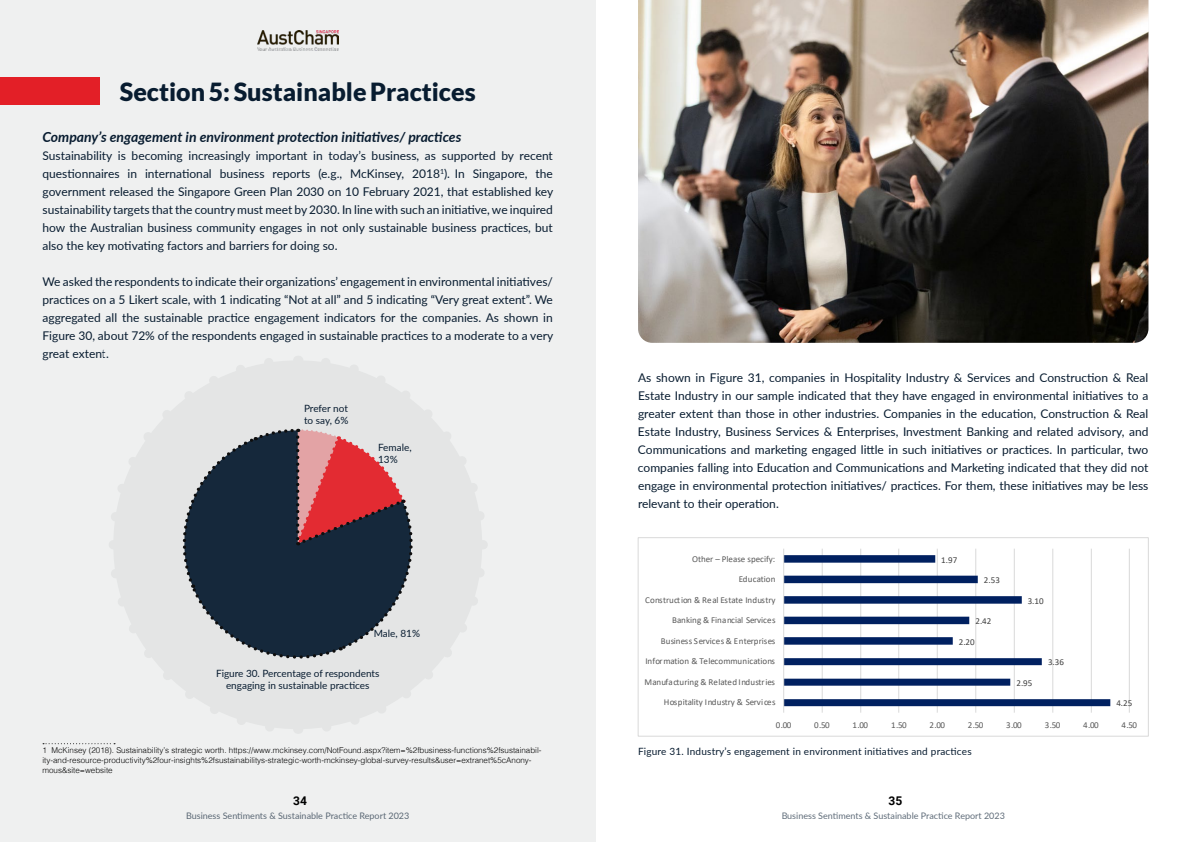
<style>
.page{position:relative;width:1191px;height:842px;background:#fff}
.page>*{position:absolute;margin:0;border:0;box-sizing:border-box;transform-origin:0 0}
.t1{font:900 25px "Lato";color:#081c30}
.t2{font:italic 700 14px "Lato";color:#081c30}
.t3{font:12px/18px "Lato";color:#081c30;text-align:justify}
.t4{font:700 12px "Roboto";color:#000}
.t5{font:10px/12px "Lato";color:#081c30}
.t6{font:10px "Lato";letter-spacing:.02em;color:#081c30}
.t7{font:9px "Calibri";color:#595959}
.t8{font:9px "Lato";color:#081c30}
.t9{font:9px "Calibri";color:#404040}
.t10{font:300 8px/9.6px "Helvetica";color:#000}
</style>
<div class="page">
<div style="left:0;top:0;width:595px;height:842px;background:#eceded"></div>
<img style="left:257px;top:30px;width:81px;height:21px">
<svg style="left:43px;top:743px;width:72px;height:1px"></svg>
<div style="left:0;top:78px;width:99px;height:27px;background:#e31f27"></div>
<hr style="left:822px;top:549px;width:1px;height:164px;background:#d9d9d9">
<hr style="left:860px;top:549px;width:1px;height:164px;background:#d9d9d9">
<hr style="left:898px;top:549px;width:1px;height:164px;background:#d9d9d9">
<hr style="left:937px;top:549px;width:1px;height:164px;background:#d9d9d9">
<hr style="left:975px;top:549px;width:1px;height:164px;background:#d9d9d9">
<hr style="left:1014px;top:549px;width:1px;height:164px;background:#d9d9d9">
<hr style="left:1052px;top:549px;width:1px;height:164px;background:#d9d9d9">
<hr style="left:1091px;top:549px;width:1px;height:164px;background:#d9d9d9">
<hr style="left:1129px;top:549px;width:1px;height:164px;background:#d9d9d9">
<svg style="left:784px;top:555px;width:326px;height:151px"></svg>
<hr style="left:783px;top:549px;width:1px;height:164px;background:#d9d9d9">
<div style="left:638px;top:537px;width:510px;height:199px;border:1px solid #d9d9d9"></div>
<img style="left:638px;top:0;width:510px;height:343px">
<svg style="left:182px;top:428px;width:231px;height:231px"></svg>
<h1 class="t1" style="left:120px;top:77px;width:357px">Section 5: Sustainable Practices</h1>
<p class="t2" style="left:43px;top:126px;width:420px">Company’s engagement in environment protection initiatives/ practices</p>
<p class="t3" style="left:42px;top:146px;width:512px">Sustainability is becoming increasingly important in today’s business, as supported by recent questionnaires in international business reports (e.g., McKinsey, 2018<sup>1</sup>). In Singapore, the government released the Singapore Green Plan 2030 on 10 February 2021, that established key sustainability targets that the country must meet by 2030. In line with such an initiative, we inquired how the Australian business community engages in not only sustainable business practices, but also the key motivating factors and barriers for doing so.</p>
<p class="t3" style="left:42px;top:272px;width:512px">We asked the respondents to indicate their organizations’ engagement in environmental initiatives/ practices on a 5 Likert scale, with 1 indicating “Not at all” and 5 indicating “Very great extent”. We aggregated all the sustainable practice engagement indicators for the companies. As shown in Figure 30, about 72% of the respondents engaged in sustainable practices to a moderate to a very great extent.</p>
<p class="t5" style="left:304px;top:402px;width:46px">Prefer not to say, 6%</p>
<p class="t5" style="left:378px;top:441px;width:35px">Female,<br>13%</p>
<p class="t5" style="left:374px;top:627px;width:48px">Male, 81%</p>
<p class="t5" style="left:216px;top:667px;width:165px;text-align:center">Figure 30. Percentage of respondents engaging in sustainable practices</p>
<p class="t10" style="left:43px;top:745px;width:500px">1 McKinsey (2018). Sustainability’s strategic worth. https://www.mckinsey.com/NotFound.aspx?item=%2fbusiness-functions%2fsustainabil&shy;ity-and-resource-productivity%2four-insights%2fsustainabilitys-strategic-worth-mckinsey-global-survey-results&amp;user=extranet%5cAnony&shy;mous&amp;site=website</p>
<p class="t3" style="left:638px;top:368px;width:512px">As shown in Figure 31, companies in Hospitality Industry &amp; Services and Construction &amp; Real Estate Industry in our sample indicated that they have engaged in environmental initiatives to a greater extent than those in other industries. Companies in the education, Construction &amp; Real Estate Industry, Business Services &amp; Enterprises, Investment Banking and related advisory, and Communications and marketing engaged little in such initiatives or practices. In particular, two companies falling into Education and Communications and Marketing indicated that they did not engage in environmental protection initiatives/ practices. For them, these initiatives may be less relevant to their operation.</p>
<p class="t7" style="left:692px;top:552px;width:85px">Other – Please specify:</p>
<p class="t9" style="left:941px;top:553px;width:17px">1.97</p>
<p class="t7" style="left:739px;top:573px;width:38px">Education</p>
<p class="t9" style="left:984px;top:574px;width:17px">2.53</p>
<p class="t7" style="left:645px;top:593px;width:132px">Construction &amp; Real Estate Industry</p>
<p class="t9" style="left:1027px;top:594px;width:17px">3.10</p>
<p class="t7" style="left:672px;top:614px;width:105px">Banking &amp; Financial Services</p>
<p class="t9" style="left:975px;top:615px;width:17px">2.42</p>
<p class="t7" style="left:660px;top:634px;width:116px">Business Services &amp; Enterprises</p>
<p class="t9" style="left:958px;top:635px;width:17px">2.20</p>
<p class="t7" style="left:645px;top:655px;width:131px">Information &amp; Telecommunications</p>
<p class="t9" style="left:1048px;top:656px;width:17px">3.36</p>
<p class="t7" style="left:644px;top:675px;width:132px">Manufacturing &amp; Related Industries</p>
<p class="t9" style="left:1016px;top:676px;width:17px">2.95</p>
<p class="t7" style="left:664px;top:696px;width:113px">Hospitality Industry &amp; Services</p>
<p class="t9" style="left:1116px;top:697px;width:17px">4.25</p>
<p class="t7" style="left:775px;top:718px;width:17px">0.00</p>
<p class="t7" style="left:814px;top:718px;width:17px">0.50</p>
<p class="t7" style="left:852px;top:718px;width:17px">1.00</p>
<p class="t7" style="left:891px;top:718px;width:17px">1.50</p>
<p class="t7" style="left:929px;top:718px;width:17px">2.00</p>
<p class="t7" style="left:967px;top:718px;width:17px">2.50</p>
<p class="t7" style="left:1006px;top:718px;width:17px">3.00</p>
<p class="t7" style="left:1044px;top:718px;width:17px">3.50</p>
<p class="t7" style="left:1083px;top:718px;width:17px">4.00</p>
<p class="t7" style="left:1121px;top:718px;width:17px">4.50</p>
<p class="t6" style="left:638px;top:744px;width:335px">Figure 31. Industry’s engagement in environment initiatives and practices</p>
<p class="t4" style="left:293px;top:792px;width:15px">34</p>
<p class="t4" style="left:888px;top:792px;width:15px">35</p>
<p class="t8" style="left:186px;top:810px;width:225px">Business Sentiments &amp; Sustainable Practice Report 2023</p>
<p class="t8" style="left:781px;top:810px;width:225px">Business Sentiments &amp; Sustainable Practice Report 2023</p>
</div>
